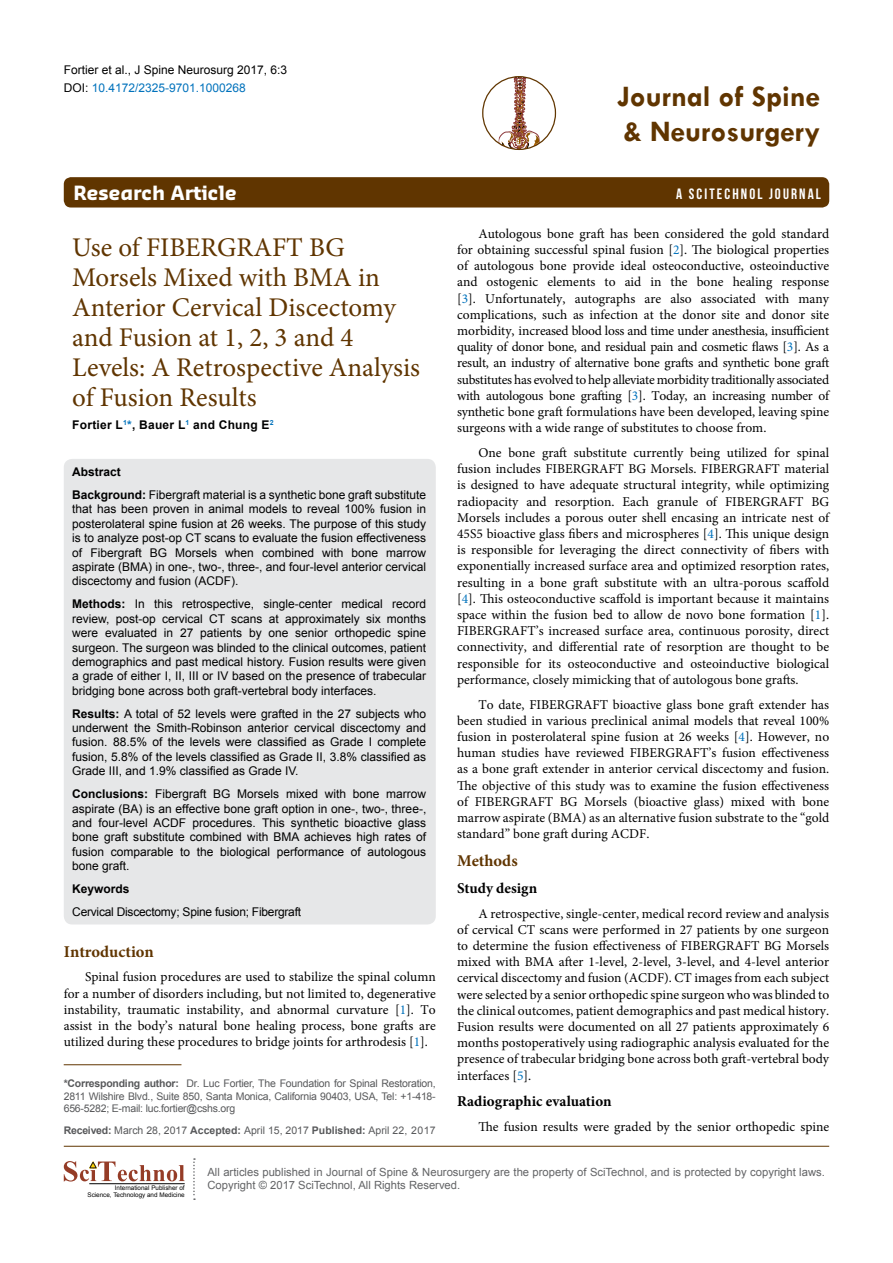
<style>
.page{position:relative;width:893px;height:1263px;background:#fff}
.page>*{position:absolute;margin:0;border:0;box-sizing:border-box;transform-origin:0 0}
.t1{font:700 30px/34.5px "Tw Cen";color:#603500}
.t2{font:27px/30px "Minion Pro";color:#603500}
.t3{font:700 19.2px "Sansa";color:#fff}
.t4{font:700 16.5px "Minion Pro";color:#603500}
.t5{font:700 15px "Minion Pro";color:#000}
.t6{font:15px "Bebas Neue";letter-spacing:.14em;color:#fff}
.t7{font:13.5px/16.2px "Minion Pro";color:#000;text-align:justify}
.t8{font:12px/14.4px "Arial";color:#000;text-align:justify}
.t9{font:12px "Arial";letter-spacing:-.02em;color:#000}
.t10{font:700 12px "Arial";letter-spacing:.02em;color:#000}
.t11{font:700 12px "Arial";color:#000}
.t12{font:11.25px/13.5px "Arial";color:#636466}
.t13{font:10.5px/12.6px "Arial";letter-spacing:-.02em;color:#58595b;text-align:justify}
.t14{font:10.5px "Arial";color:#58595b}
.t15{font:6.3px/7.6px "Arial";color:#000;text-align:right}
.s1{color:#0072bc}
.s2{font-weight:700}
</style>
<div class="page">
<div style="left:64px;top:177px;width:765px;height:30px;background:#603500;border-radius:7px"></div>
<hr style="left:64px;top:1146px;width:765px;height:1px;background:#603500">
<svg style="left:499px;top:77px;width:41px;height:73px"></svg>
<div style="left:482px;top:76px;width:74px;height:74px;border:1px solid #613600;border-radius:50%"></div>
<svg style="left:193px;top:1158px;width:2px;height:42px"></svg>
<svg style="left:64px;top:1161px;width:121px;height:20px"></svg>
<hr style="left:89px;top:1183px;width:96px;height:1px;background:#000">
<div style="left:64px;top:459px;width:372px;height:465px;background:#e6e7e8;border-radius:9px"></div>
<hr style="left:64px;top:1064px;width:117px;height:1px;background:#603500">
<p class="t8" style="left:64px;top:61px;width:225px;line-height:18px">Fortier et al., J Spine Neurosurg 2017, 6:3<br>DOI: <span class="s1">10.4172/2325-9701.1000268</span></p>
<h1 class="t1" style="left:617px;top:79px;width:205px">Journal of Spine &amp; Neurosurgery</h1>
<h3 class="t3" style="left:74px;top:181px;width:165px">Research Article</h3>
<p class="t6" style="left:676px;top:186px;width:146px">A SCITECHNOL JOURNAL</p>
<h2 class="t2" style="left:72px;top:233px;width:349px">Use of FIBERGRAFT BG<br>Morsels Mixed with BMA in<br>Anterior Cervical Discectomy and Fusion at 1, 2, 3 and 4<br>Levels: A Retrospective Analysis of Fusion Results</h2>
<p class="t10" style="left:72px;top:417px;width:203px">Fortier L<sup>1</sup><span class="s1">*</span>, Bauer L<sup>1</sup> and Chung E<sup>2</sup></p>
<p class="t8" style="left:72px;top:461px;width:355px;line-height:23px"><span class="s2">Abstract<br>Background:</span> Fibergraft material is a synthetic bone graft substitute</p>
<p class="t8" style="left:72px;top:502px;width:356px">that has been proven in animal models to reveal 100% fusion in posterolateral spine fusion at 26 weeks. The purpose of this study is to analyze post-op CT scans to evaluate the fusion effectiveness of Fibergraft BG Morsels when combined with bone marrow aspirate (BMA) in one-, two-, three-, and four-level anterior cervical discectomy and fusion (ACDF).</p>
<p class="t8" style="left:72px;top:597px;width:355px"><span class="s2">Methods:</span> In this retrospective, single-center medical record review, post-op cervical CT scans at approximately six months were evaluated in 27 patients by one senior orthopedic spine surgeon. The surgeon was blinded to the clinical outcomes, patient demographics and past medical history. Fusion results were given a grade of either I, II, III or IV based on the presence of trabecular bridging bone across both graft-vertebral body interfaces.</p>
<p class="t8" style="left:72px;top:706px;width:355px"><span class="s2">Results:</span> A total of 52 levels were grafted in the 27 subjects who underwent the Smith-Robinson anterior cervical discectomy and fusion. 88.5% of the levels were classified as Grade I complete fusion, 5.8% of the levels classified as Grade II, 3.8% classified as Grade III, and 1.9% classified as Grade IV.</p>
<p class="t8" style="left:72px;top:787px;width:356px"><span class="s2">Conclusions:</span> Fibergraft BG Morsels mixed with bone marrow aspirate (BA) is an effective bone graft option in one-, two-, three-, and four-level ACDF procedures. This synthetic bioactive glass bone graft substitute combined with BMA achieves high rates of fusion comparable to the biological performance of autologous bone graft.</p>
<p class="t11" style="left:72px;top:881px;width:59px">Keywords</p>
<p class="t9" style="left:72px;top:904px;width:230px">Cervical Discectomy; Spine fusion; Fibergraft</p>
<p class="t4" style="left:64px;top:940px;width:92px">Introduction</p>
<p class="t7" style="left:64px;top:969px;width:374px;text-indent:21px">Spinal fusion procedures are used to stabilize the spinal column for a number of disorders including, but not limited to, degenerative instability, traumatic instability, and abnormal curvature [<span class="s1">1</span>]. To assist in the body’s natural bone healing process, bone grafts are utilized during these procedures to bridge joints for arthrodesis [<span class="s1">1</span>].</p>
<p class="t13" style="left:64px;top:1077px;width:374px"><span class="s2">*Corresponding author:</span> Dr. Luc Fortier, The Foundation for Spinal Restoration, 2811 Wilshire Blvd., Suite 850, Santa Monica, California 90403, USA, Tel: +1-418- 656-5282; E-mail: luc.fortier@cshs.org</p>
<p class="t14" style="left:64px;top:1123px;width:374px"><span class="s2">Received:</span> March 28, 2017 <span class="s2">Accepted:</span> April 15, 2017 <span class="s2">Published:</span> April 22, 2017</p>
<p class="t7" style="left:457px;top:225px;width:374px;text-indent:21px">Autologous bone graft has been considered the gold standard for obtaining successful spinal fusion [<span class="s1">2</span>]. The biological properties of autologous bone provide ideal osteoconductive, osteoinductive and ostogenic elements to aid in the bone healing response [<span class="s1">3</span>]. Unfortunately, autographs are also associated with many complications, such as infection at the donor site and donor site morbidity, increased blood loss and time under anesthesia, insufficient quality of donor bone, and residual pain and cosmetic flaws [<span class="s1">3</span>]. As a result, an industry of alternative bone grafts and synthetic bone graft substitutes has evolved to help alleviate morbidity traditionally associated with autologous bone grafting [<span class="s1">3</span>]. Today, an increasing number of synthetic bone graft formulations have been developed, leaving spine surgeons with a wide range of substitutes to choose from.</p>
<p class="t7" style="left:457px;top:445px;width:374px;text-indent:21px">One bone graft substitute currently being utilized for spinal fusion includes FIBERGRAFT BG Morsels. FIBERGRAFT material is designed to have adequate structural integrity, while optimizing radiopacity and resorption. Each granule of FIBERGRAFT BG Morsels includes a porous outer shell encasing an intricate nest of 45S5 bioactive glass fibers and microspheres [<span class="s1">4</span>]. This unique design is responsible for leveraging the direct connectivity of fibers with exponentially increased surface area and optimized resorption rates, resulting in a bone graft substitute with an ultra-porous scaffold [<span class="s1">4</span>]. This osteoconductive scaffold is important because it maintains space within the fusion bed to allow de novo bone formation [<span class="s1">1</span>].<br>FIBERGRAFT’s increased surface area, continuous porosity, direct connectivity, and differential rate of resorption are thought to be responsible for its osteoconductive and osteoinductive biological performance, closely mimicking that of autologous bone grafts.</p>
<p class="t7" style="left:457px;top:696px;width:374px;text-indent:21px">To date, FIBERGRAFT bioactive glass bone graft extender has been studied in various preclinical animal models that reveal 100% fusion in posterolateral spine fusion at 26 weeks [<span class="s1">4</span>]. However, no human studies have reviewed FIBERGRAFT’s fusion effectiveness as a bone graft extender in anterior cervical discectomy and fusion.<br>The objective of this study was to examine the fusion effectiveness of FIBERGRAFT BG Morsels (bioactive glass) mixed with bone marrow aspirate (BMA) as an alternative fusion substrate to the “gold standard” bone graft during ACDF.</p>
<p class="t4" style="left:457px;top:849px;width:62px">Methods</p>
<p class="t5" style="left:457px;top:877px;width:82px">Study design</p>
<p class="t7" style="left:457px;top:905px;width:374px;text-indent:21px">A retrospective, single-center, medical record review and analysis of cervical CT scans were performed in 27 patients by one surgeon to determine the fusion effectiveness of FIBERGRAFT BG Morsels mixed with BMA after 1-level, 2-level, 3-level, and 4-level anterior cervical discectomy and fusion (ACDF). CT images from each subject were selected by a senior orthopedic spine surgeon who was blinded to the clinical outcomes, patient demographics and past medical history.<br>Fusion results were documented on all 27 patients approximately 6 months postoperatively using radiographic analysis evaluated for the presence of trabecular bridging bone across both graft-vertebral body interfaces [<span class="s1">5</span>].</p>
<p class="t5" style="left:457px;top:1091px;width:156px">Radiographic evaluation</p>
<p class="t7" style="left:478px;top:1118px;width:352px">The fusion results were graded by the senior orthopedic spine</p>
<p class="t15" style="left:87px;top:1184px;width:99px">International Publisher of<br>Science, Technology and Medicine</p>
<p class="t12" style="left:207px;top:1165px;width:619px">All articles published in Journal of Spine &amp; Neurosurgery are the property of SciTechnol, and is protected by copyright laws.<br>Copyright © 2017 SciTechnol, All Rights Reserved.</p>
</div>
